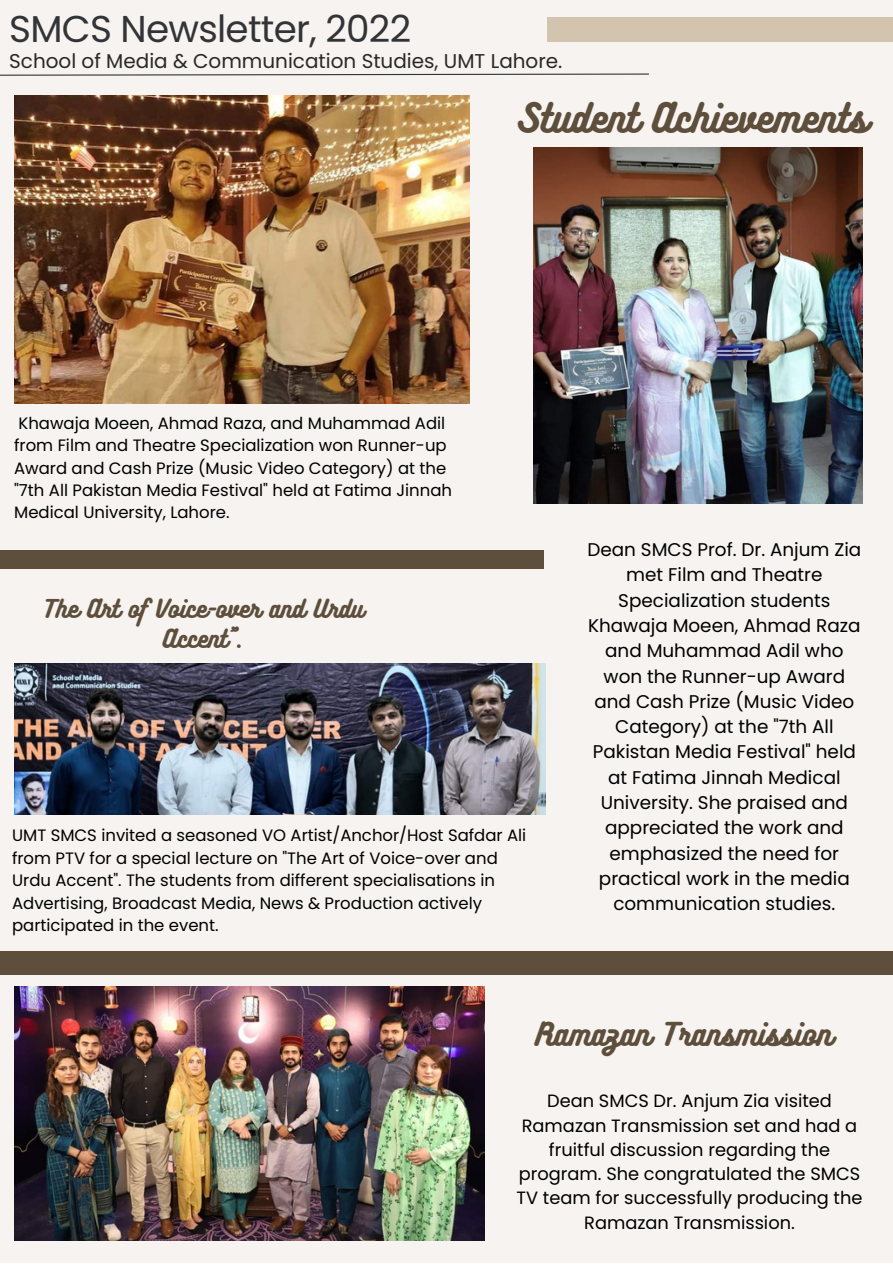
<style>
.page{position:relative;width:893px;height:1264px;background:#fff}
.page>*{position:absolute;margin:0;border:0;box-sizing:border-box;transform-origin:0 0}
.t1{font:37.35px "Poppins";letter-spacing:-.02em;color:#333437}
.t2{font:36px "Bukhari Script";color:#5e4f3c}
.t3{font:28.5px "Bukhari Script";color:#5e4f3c}
.t4{font:22.5px/30.3px "Bukhari Script";color:#5e4f3c;text-align:center}
.t5{font:19.95px "Poppins";color:#292929}
.t6{font:18.45px/25.2px "Poppins";color:#000;text-align:center}
.t7{font:17.85px/24.3px "Poppins";color:#000;text-align:center}
.t8{font:16.5px/22.5px "Poppins";color:#000}
</style>
<div class="page">
<div style="left:0;top:0;width:892px;height:1262px;background:#f6f3f0"></div>
<img style="left:14px;top:96px;width:455px;height:308px">
<img style="left:14px;top:986px;width:470px;height:254px">
<div style="left:0;top:951px;width:892px;height:23px;background:#5e4f3c"></div>
<div style="left:0;top:550px;width:543px;height:18px;background:#5e4f3c"></div>
<img style="left:14px;top:663px;width:531px;height:151px">
<img style="left:533px;top:147px;width:329px;height:356px">
<svg style="left:0;top:73px;width:649px;height:3px"></svg>
<div style="left:547px;top:17px;width:345px;height:25px;background:#d3c4af"></div>
<h1 class="t1" style="left:9px;top:3px;width:403px">SMCS Newsletter, 2022</h1>
<p class="t5" style="left:9px;top:47px;width:554px">School of Media &amp; Communication Studies, UMT Lahore.</p>
<h2 class="t2" style="left:516px;top:94px;width:353px">Student Achievements</h2>
<p class="t8" style="left:14px;top:411px;width:439px">Khawaja Moeen, Ahmad Raza, and Muhammad Adil from Film and Theatre Specialization won Runner-up Award and Cash Prize (Music Video Category) at the "7th All Pakistan Media Festival" held at Fatima Jinnah Medical University, Lahore.</p>
<h3 class="t4" style="left:43px;top:592px;width:322px">The Art of Voice-over and Urdu<br>Accent".</h3>
<p class="t8" style="left:12px;top:824px;width:515px">UMT SMCS invited a seasoned VO Artist/Anchor/Host Safdar Ali from PTV for a special lecture on "The Art of Voice-over and Urdu Accent". The students from different specialisations in Advertising, Broadcast Media, News &amp; Production actively participated in the event.</p>
<p class="t6" style="left:587px;top:537px;width:275px">Dean SMCS Prof. Dr. Anjum Zia met Film and Theatre<br>Specialization students<br>Khawaja Moeen, Ahmad Raza and Muhammad Adil who won the Runner-up Award and Cash Prize (Music Video<br>Category) at the "7th All<br>Pakistan Media Festival" held at Fatima Jinnah Medical<br>University. She praised and appreciated the work and emphasized the need for practical work in the media communication studies.</p>
<h3 class="t3" style="left:535px;top:1015px;width:299px">Ramazan Transmission</h3>
<p class="t7" style="left:516px;top:1088px;width:347px">Dean SMCS Dr. Anjum Zia visited Ramazan Transmission set and had a fruitful discussion regarding the program. She congratulated the SMCS TV team for successfully producing the Ramazan Transmission.</p>
</div>
